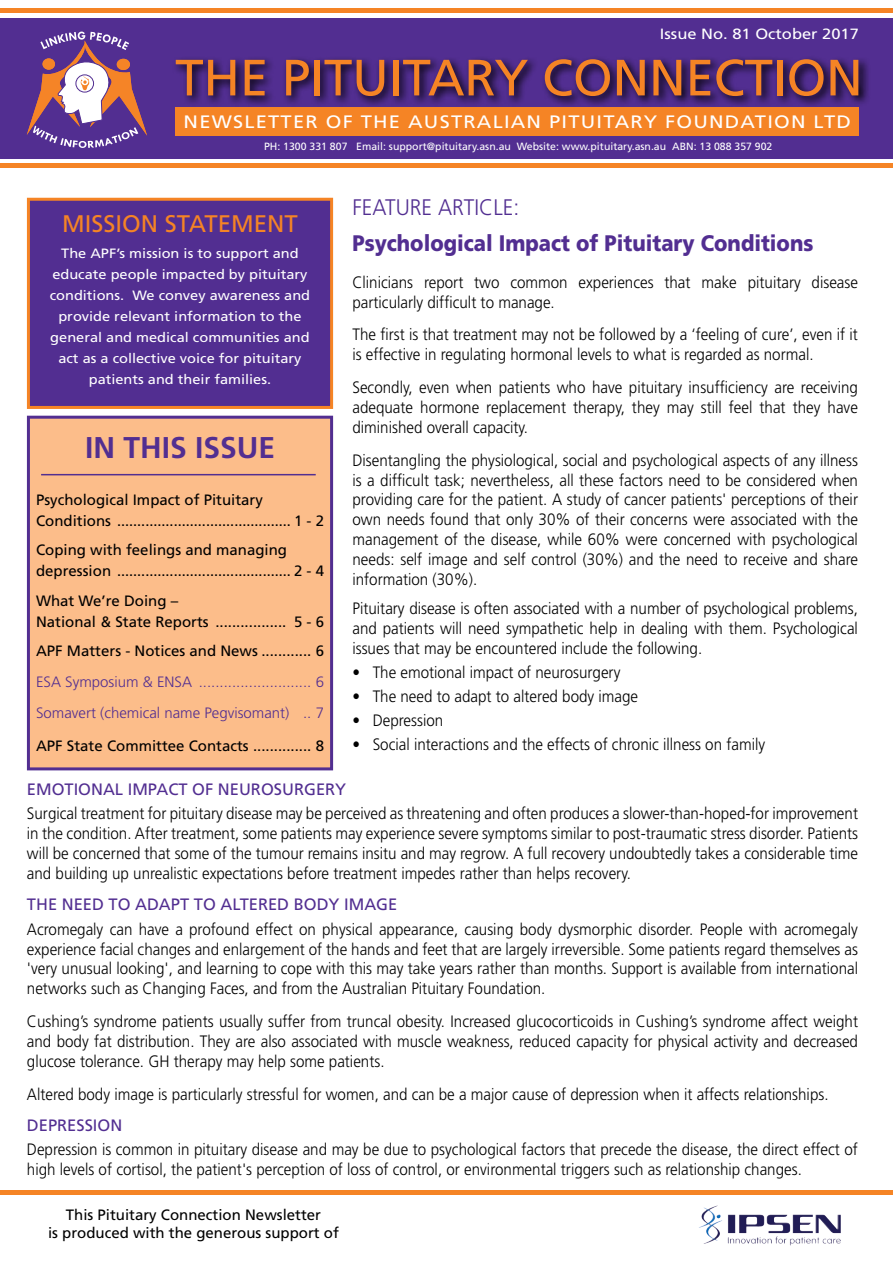
<style>
.page{position:relative;width:893px;height:1263px;background:#fff}
.page>*{position:absolute;margin:0;border:0;box-sizing:border-box;transform-origin:0 0}
.t1{font:51px "Frutiger";letter-spacing:-.005em;color:#f58425}
.t2{font:700 30px "Frutiger";color:#522e91}
.t3{font:24px "Frutiger";color:#f58425}
.t4{font:900 22.5px "Frutiger";color:#522e91;scale:.89 1}
.t5{font:300 22.5px "Frutiger";color:#522e91;scale:.94 1}
.t6{font:18px "Frutiger";letter-spacing:.06em;color:#fff;scale:1.12 1}
.t7{font:300 16.5px/20px "Frutiger";color:#000;text-align:justify;scale:.92 1}
.t8{font:16.5px "Frutiger";color:#522e91}
.t9{font:15px/21px "Frutiger";color:#000}
.t10{font:300 15px/30.8px "Frutiger";color:#522e91}
.t11{font:14.85px "Frutiger";color:#fff;scale:1.11 1}
.t12{font:13.5px/21px "Frutiger";color:#fff;text-align:center;scale:1.08 1}
.t13{font:10.5px "Frutiger";color:#fff}
</style>
<div class="page">
<div style="left:27px;top:198px;width:306px;height:211px;background:#522e91;border:3px solid #f58425"></div>
<div style="left:27px;top:416px;width:306px;height:354px;background:#fcbd8a;border:3px solid #522e91"></div>
<hr style="left:41px;top:474px;width:275px;height:1px;background:#522e91">
<div style="left:0;top:18px;width:893px;height:140px;background:#522e91"></div>
<div style="left:173px;top:55px;width:698px;height:53px;background:#000;opacity:.95"></div>
<svg style="left:27px;top:32px;width:120px;height:116px"></svg>
<div style="left:176px;top:107px;width:683px;height:29px;background:#f58425"></div>
<hr style="left:0;top:164px;width:893px;height:4px;background:#f58425">
<hr style="left:0;top:9px;width:893px;height:4px;background:#f58425">
<img style="left:699px;top:1206px;width:16px;height:22px">
<hr style="left:0;top:1191px;width:893px;height:4px;background:#f58425">
<p class="t11" style="left:660px;top:25px;width:181px">Issue No. 81 October 2017</p>
<h1 class="t1" style="left:175px;top:48px;width:689px">THE PITUITARY CONNECTION</h1>
<p class="t6" style="left:184px;top:111px;width:597px">NEWSLETTER OF THE AUSTRALIAN PITUITARY FOUNDATION LTD</p>
<p class="t13" style="left:264px;top:140px;width:510px">PH: 1300 331 807 Email: support@pituitary.asn.au Website: www.pituitary.asn.au ABN: 13 088 357 902</p>
<h3 class="t3" style="left:62px;top:210px;width:237px">MISSION STATEMENT</h3>
<p class="t12" style="left:50px;top:242px;width:243px">The APF’s mission is to support and educate people impacted by pituitary conditions. We convey awareness and provide relevant information to the general and medical communities and act as a collective voice for pituitary patients and their families.</p>
<h2 class="t2" style="left:85px;top:430px;width:192px">IN THIS ISSUE</h2>
<p class="t9" style="left:36px;top:489px;width:290px">Psychological Impact of Pituitary<br>Conditions ........................................... 1 - 2</p>
<p class="t9" style="left:36px;top:539px;width:289px">Coping with feelings and managing depression ........................................... 2 - 4</p>
<p class="t9" style="left:36px;top:590px;width:289px">What We’re Doing –<br>National &amp; State Reports ................. 5 - 6</p>
<p class="t9" style="left:36px;top:640px;width:289px">APF Matters - Notices and News ............ 6</p>
<p class="t10" style="left:36px;top:666px;width:289px">ESA Symposium &amp; ENSA ........................... 6<br>Somavert (chemical name Pegvisomant) .. 7</p>
<p class="t9" style="left:36px;top:736px;width:289px">APF State Committee Contacts .............. 8</p>
<h3 class="t5" style="left:352px;top:195px;width:179px">FEATURE ARTICLE:</h3>
<h3 class="t4" style="left:352px;top:229px;width:519px">Psychological Impact of Pituitary Conditions</h3>
<p class="t7" style="left:352px;top:272px;width:551px">Clinicians report two common experiences that make pituitary disease particularly difficult to manage.</p>
<p class="t7" style="left:352px;top:325px;width:551px">The first is that treatment may not be followed by a ‘feeling of cure’, even if it is effective in regulating hormonal levels to what is regarded as normal.</p>
<p class="t7" style="left:352px;top:377px;width:551px">Secondly, even when patients who have pituitary insufficiency are receiving adequate hormone replacement therapy, they may still feel that they have diminished overall capacity.</p>
<p class="t7" style="left:352px;top:450px;width:551px">Disentangling the physiological, social and psychological aspects of any illness is a difficult task; nevertheless, all these factors need to be considered when providing care for the patient. A study of cancer patients' perceptions of their own needs found that only 30% of their concerns were associated with the management of the disease, while 60% were concerned with psychological needs: self image and self control (30%) and the need to receive and share information (30%).</p>
<p class="t7" style="left:352px;top:598px;width:551px">Pituitary disease is often associated with a number of psychological problems, and patients will need sympathetic help in dealing with them. Psychological issues that may be encountered include the following.</p>
<p class="t7" style="left:352px;top:662px;width:293px">• The emotional impact of neurosurgery</p>
<p class="t7" style="left:352px;top:686px;width:312px">• The need to adapt to altered body image</p>
<p class="t7" style="left:352px;top:710px;width:100px">• Depression</p>
<p class="t7" style="left:352px;top:735px;width:450px">• Social interactions and the effects of chronic illness on family</p>
<p class="t8" style="left:27px;top:779px;width:321px">EMOTIONAL IMPACT OF NEUROSURGERY</p>
<p class="t7" style="left:27px;top:803px;width:905px">Surgical treatment for pituitary disease may be perceived as threatening and often produces a slower-than-hoped-for improvement in the condition. After treatment, some patients may experience severe symptoms similar to post-traumatic stress disorder. Patients will be concerned that some of the tumour remains insitu and may regrow. A full recovery undoubtedly takes a considerable time and building up unrealistic expectations before treatment impedes rather than helps recovery.</p>
<p class="t8" style="left:27px;top:895px;width:372px">THE NEED TO ADAPT TO ALTERED BODY IMAGE</p>
<p class="t7" style="left:27px;top:919px;width:905px">Acromegaly can have a profound effect on physical appearance, causing body dysmorphic disorder. People with acromegaly experience facial changes and enlargement of the hands and feet that are largely irreversible. Some patients regard themselves as 'very unusual looking', and learning to cope with this may take years rather than months. Support is available from international networks such as Changing Faces, and from the Australian Pituitary Foundation.</p>
<p class="t7" style="left:27px;top:1011px;width:905px">Cushing’s syndrome patients usually suffer from truncal obesity. Increased glucocorticoids in Cushing’s syndrome affect weight and body fat distribution. They are also associated with muscle weakness, reduced capacity for physical activity and decreased glucose tolerance. GH therapy may help some patients.</p>
<p class="t7" style="left:27px;top:1084px;width:873px">Altered body image is particularly stressful for women, and can be a major cause of depression when it affects relationships.</p>
<p class="t8" style="left:27px;top:1116px;width:97px">DEPRESSION</p>
<p class="t7" style="left:27px;top:1140px;width:905px">Depression is common in pituitary disease and may be due to psychological factors that precede the disease, the direct effect of high levels of cortisol, the patient's perception of loss of control, or environmental triggers such as relationship changes.</p>
<p class="t9" style="left:48px;top:1205px;width:292px;line-height:18px;text-align:center">This Pituitary Connection Newsletter<br>is produced with the generous support of</p>
</div>
